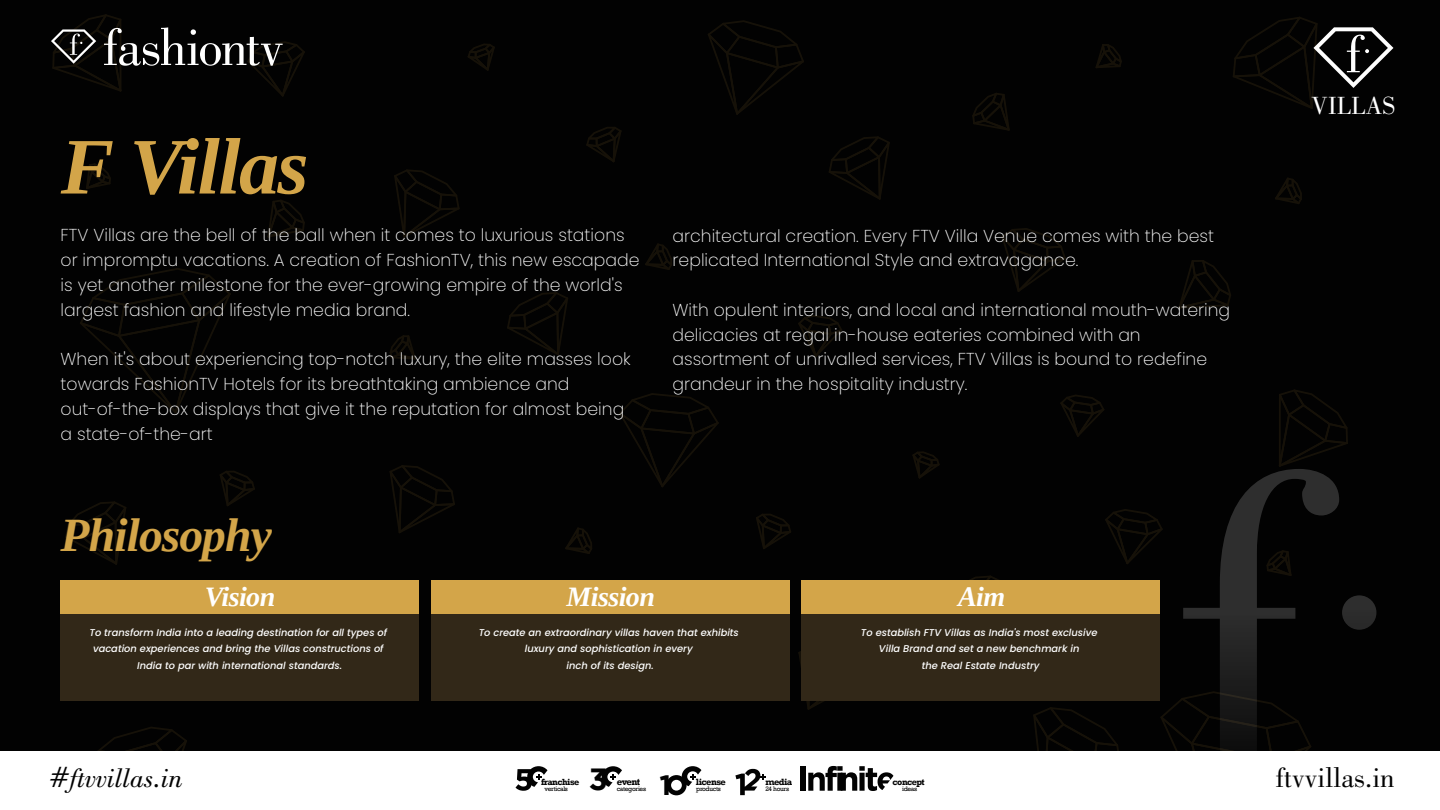
<style>
.page{position:relative;width:1440px;height:810px;background:#fff}
.page>*{position:absolute;margin:0;border:0;box-sizing:border-box;transform-origin:0 0}
.t1{font:italic 700 80.03px "Tinos";letter-spacing:-.02em;color:#d3a549}
.t2{font:italic 700 47.62px "Tinos";letter-spacing:-.02em;color:#d3a549}
.t3{font:700 30.6px "Gotham";color:#020202}
.t4{font:28.65px "Bodoni";color:#020202}
.t5{font:italic 28.42px "Bodoni BT";color:#020202}
.t6{font:700 28.05px "Gotham";color:#020202}
.t7{font:italic 700 27.97px "Tinos";letter-spacing:-.02em;color:#fff}
.t8{font:25.65px "Bodoni";color:#fff}
.t9{font:200 17.25px/24.8px "Poppins";color:#fff}
.t10{font:italic 500 9.82px/16.1px "Poppins";color:#fff;text-align:center}
.t11{font:700 9.68px "Rockwell";letter-spacing:-.055em;color:#020202}
.t12{font:700 9.3px "Rockwell";letter-spacing:-.055em;color:#020202}
.t13{font:700 9.15px "Rockwell";letter-spacing:-.055em;color:#020202}
.t14{font:6.68px "Rockwell";letter-spacing:-.05em;color:#020202}
.t15{font:6.6px "Rockwell";letter-spacing:-.05em;color:#020202}
</style>
<div class="page">
<div style="left:0;top:0;width:1440px;height:752px;background:#020202"></div>
<svg style="left:80px;top:268px;width:151px;height:145px"></svg>
<svg style="left:586px;top:127px;width:36px;height:35px"></svg>
<svg style="left:645px;top:243px;width:27px;height:27px"></svg>
<svg style="left:1275px;top:178px;width:27px;height:26px"></svg>
<svg style="left:468px;top:44px;width:27px;height:27px"></svg>
<svg style="left:390px;top:335px;width:26px;height:24px"></svg>
<svg style="left:86px;top:163px;width:25px;height:26px"></svg>
<svg style="left:708px;top:20px;width:96px;height:95px"></svg>
<svg style="left:394px;top:169px;width:66px;height:68px"></svg>
<svg style="left:267px;top:200px;width:38px;height:38px"></svg>
<svg style="left:798px;top:315px;width:44px;height:42px"></svg>
<svg style="left:507px;top:292px;width:61px;height:63px"></svg>
<svg style="left:1001px;top:228px;width:65px;height:64px"></svg>
<svg style="left:565px;top:527px;width:27px;height:27px"></svg>
<svg style="left:390px;top:465px;width:65px;height:68px"></svg>
<svg style="left:1060px;top:395px;width:45px;height:42px"></svg>
<svg style="left:829px;top:136px;width:61px;height:64px"></svg>
<svg style="left:1160px;top:698px;width:23px;height:54px"></svg>
<svg style="left:756px;top:514px;width:35px;height:35px"></svg>
<svg style="left:220px;top:471px;width:35px;height:35px"></svg>
<svg style="left:912px;top:451px;width:28px;height:27px"></svg>
<svg style="left:1096px;top:44px;width:26px;height:24px"></svg>
<svg style="left:619px;top:393px;width:100px;height:94px"></svg>
<svg style="left:970px;top:575px;width:29px;height:5px"></svg>
<svg style="left:972px;top:93px;width:38px;height:38px"></svg>
<svg style="left:1105px;top:509px;width:58px;height:55px"></svg>
<svg style="left:1178px;top:260px;width:53px;height:49px"></svg>
<svg style="left:1279px;top:389px;width:69px;height:78px"></svg>
<svg style="left:65px;top:501px;width:61px;height:64px"></svg>
<svg style="left:91px;top:727px;width:96px;height:25px"></svg>
<svg style="left:1033px;top:707px;width:88px;height:45px"></svg>
<svg style="left:798px;top:646px;width:26px;height:64px"></svg>
<svg style="left:1183px;top:469px;width:156px;height:283px"></svg>
<svg style="left:1342px;top:595px;width:34px;height:35px"></svg>
<div style="left:61px;top:580px;width:358px;height:121px;background:#322818"></div>
<div style="left:61px;top:580px;width:358px;height:34px;background:#d3a549"></div>
<div style="left:431px;top:580px;width:358px;height:121px;background:#322818"></div>
<div style="left:431px;top:580px;width:358px;height:34px;background:#d3a549"></div>
<div style="left:802px;top:580px;width:358px;height:121px;background:#322818"></div>
<div style="left:802px;top:580px;width:358px;height:34px;background:#d3a549"></div>
<svg style="left:51px;top:14px;width:254px;height:82px"></svg>
<svg style="left:1233px;top:17px;width:160px;height:92px"></svg>
<svg style="left:666px;top:766px;width:35px;height:29px"></svg>
<svg style="left:735px;top:769px;width:31px;height:27px"></svg>
<div style="left:800px;top:766px;width:6px;height:25px;background:#020202"></div>
<svg style="left:808px;top:766px;width:85px;height:25px"></svg>
<svg style="left:601px;top:766px;width:21px;height:21px"></svg>
<svg style="left:445px;top:751px;width:102px;height:40px"></svg>
<h1 class="t1" style="left:61px;top:115px;width:249px">F Villas</h1>
<p class="t9" style="left:61px;top:223px;width:580px">FTV Villas are the bell of the ball when it comes to luxurious stations or impromptu vacations. A creation of FashionTV, this new escapade is yet another milestone for the ever-growing empire of the world's largest fashion and lifestyle media brand.</p>
<p class="t9" style="left:61px;top:347px;width:572px">When it's about experiencing top-notch luxury, the elite masses look towards FashionTV Hotels for its breathtaking ambience and out-of-the-box displays that give it the reputation for almost being a state-of-the-art</p>
<p class="t9" style="left:673px;top:223px;width:543px">architectural creation. Every FTV Villa Venue comes with the best replicated International Style and extravagance.</p>
<p class="t9" style="left:673px;top:297px;width:559px">With opulent interiors, and local and international mouth-watering delicacies at regal in-house eateries combined with an assortment of unrivalled services, FTV Villas is bound to redefine grandeur in the hospitality industry.</p>
<h2 class="t2" style="left:61px;top:504px;width:213px">Philosophy</h2>
<h3 class="t7" style="left:205px;top:578px;width:72px">Vision</h3>
<h3 class="t7" style="left:566px;top:578px;width:90px">Mission</h3>
<p class="t10" style="left:479px;top:625px;width:262px">To create an extraordinary villas haven that exhibits luxury and sophistication in every<br>inch of its design.</p>
<p class="t10" style="left:89px;top:625px;width:299px">To transform India into a leading destination for all types of vacation experiences and bring the Villas constructions of<br>India to par with international standards.</p>
<h3 class="t5" style="left:49px;top:761px;width:136px">#ftvvillas.in</h3>
<p class="t12" style="left:765px;top:776px;width:28px">media</p>
<h3 class="t3" style="left:589px;top:762px;width:20px">3</h3>
<p class="t15" style="left:617px;top:785px;width:31px">categories</p>
<h3 class="t6" style="left:659px;top:769px;width:13px">1</h3>
<p class="t12" style="left:696px;top:776px;width:32px">license</p>
<p class="t11" style="left:617px;top:776px;width:25px">event</p>
<p class="t13" style="left:541px;top:777px;width:40px">franchise</p>
<p class="t15" style="left:545px;top:785px;width:25px">verticals</p>
<p class="t15" style="left:765px;top:785px;width:25px">24 hours</p>
<p class="t15" style="left:696px;top:785px;width:26px">products</p>
<h3 class="t7" style="left:958px;top:578px;width:49px">Aim</h3>
<p class="t10" style="left:861px;top:625px;width:238px">To establish FTV Villas as India's most exclusive<br>Villa Brand and set a new benchmark in<br>the Real Estate Industry</p>
<p class="t13" style="left:893px;top:777px;width:34px">concept</p>
<p class="t14" style="left:902px;top:785px;width:17px">ideas</p>
<h3 class="t8" style="left:1311px;top:91px;width:86px">VILLAS</h3>
<h3 class="t4" style="left:1276px;top:762px;width:120px">ftvvillas.in</h3>
</div>
